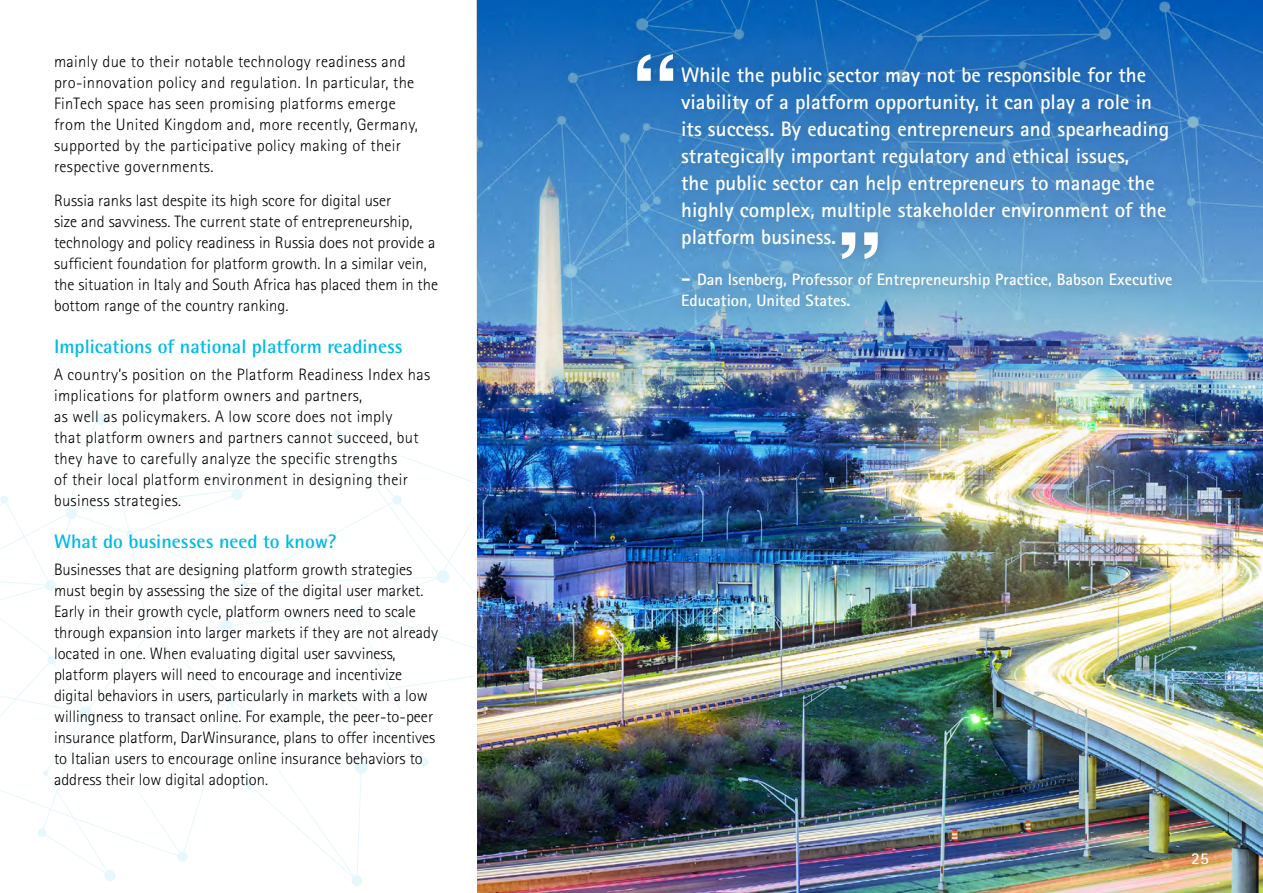
<style>
.page{position:relative;width:1263px;height:893px;background:#fff}
.page>*{position:absolute;margin:0;border:0;box-sizing:border-box;transform-origin:0 0}
.t1{font:700 21px/27px "Rotis Sans Serif";color:#fff}
.t2{font:700 19.5px "Rotis Semi Sans";color:#00bbe5}
.t3{font:300 16.5px/21px "Rotis Sans Serif";color:#000}
.t4{font:300 16.5px/21px "Rotis Sans Serif";letter-spacing:.02em;color:#000}
.t5{font:700 16.5px/21px "Rotis Sans Serif";color:#fff}
.s1{font-size:21px}
</style>
<div class="page">
<img style="left:477px;top:634px;width:786px;height:259px">
<img style="left:476px;top:0;width:787px;height:634px">
<svg style="left:0;top:412px;width:546px;height:474px"></svg>
<div style="left:622px;top:40px;width:564px;height:281px;background:#000;opacity:.2"></div>
<svg style="left:842px;top:232px;width:36px;height:27px"></svg>
<svg style="left:637px;top:54px;width:36px;height:27px"></svg>
<p class="t4" style="left:54px;top:51px;width:365px">mainly due to their notable technology readiness and pro-innovation policy and regulation. In particular, the FinTech space has seen promising platforms emerge from the United Kingdom and, more recently, Germany, supported by the participative policy making of their respective governments.</p>
<p class="t3" style="left:54px;top:190px;width:386px">Russia ranks last despite its high score for digital user<br>size and savviness. The current state of entrepreneurship, technology and policy readiness in Russia does not provide a sufficient foundation for platform growth. In a similar vein, the situation in Italy and South Africa has placed them in the bottom range of the country ranking.</p>
<p class="t2" style="left:54px;top:334px;width:350px">Implications of national platform readiness</p>
<p class="t4" style="left:54px;top:364px;width:378px">A country’s position on the Platform Readiness Index has implications for platform owners and partners,<br>as well as policymakers. A low score does not imply<br>that platform owners and partners cannot succeed, but they have to carefully analyze the specific strengths<br>of their local platform environment in designing their business strategies.</p>
<p class="t2" style="left:54px;top:529px;width:284px">What do businesses need to know?</p>
<p class="t3" style="left:54px;top:559px;width:386px">Businesses that are designing platform growth strategies must begin by assessing the size of the digital user market.<br>Early in their growth cycle, platform owners need to scale through expansion into larger markets if they are not already located in one. When evaluating digital user savviness, platform players will need to encourage and incentivize digital behaviors in users, particularly in markets with a low willingness to transact online. For example, the peer-to-peer insurance platform, DarWinsurance, plans to offer incentives to Italian users to encourage online insurance behaviors to address their low digital adoption.</p>
<p class="t1" style="left:681px;top:61px;width:489px">While the public sector may not be responsible for the viability of a platform opportunity, it can play a role in its success. By educating entrepreneurs and spearheading strategically important regulatory and ethical issues,<br>the public sector can help entrepreneurs to manage the highly complex, multiple stakeholder environment of the platform business.</p>
<p class="t5" style="left:681px;top:268px;width:493px"><span class="s1">-</span> Dan Isenberg, Professor of Entrepreneurship Practice, Babson Executive<br>Education, United States.</p>
<p class="t5" style="left:1191px;top:847px;width:19px">25</p>
</div>
